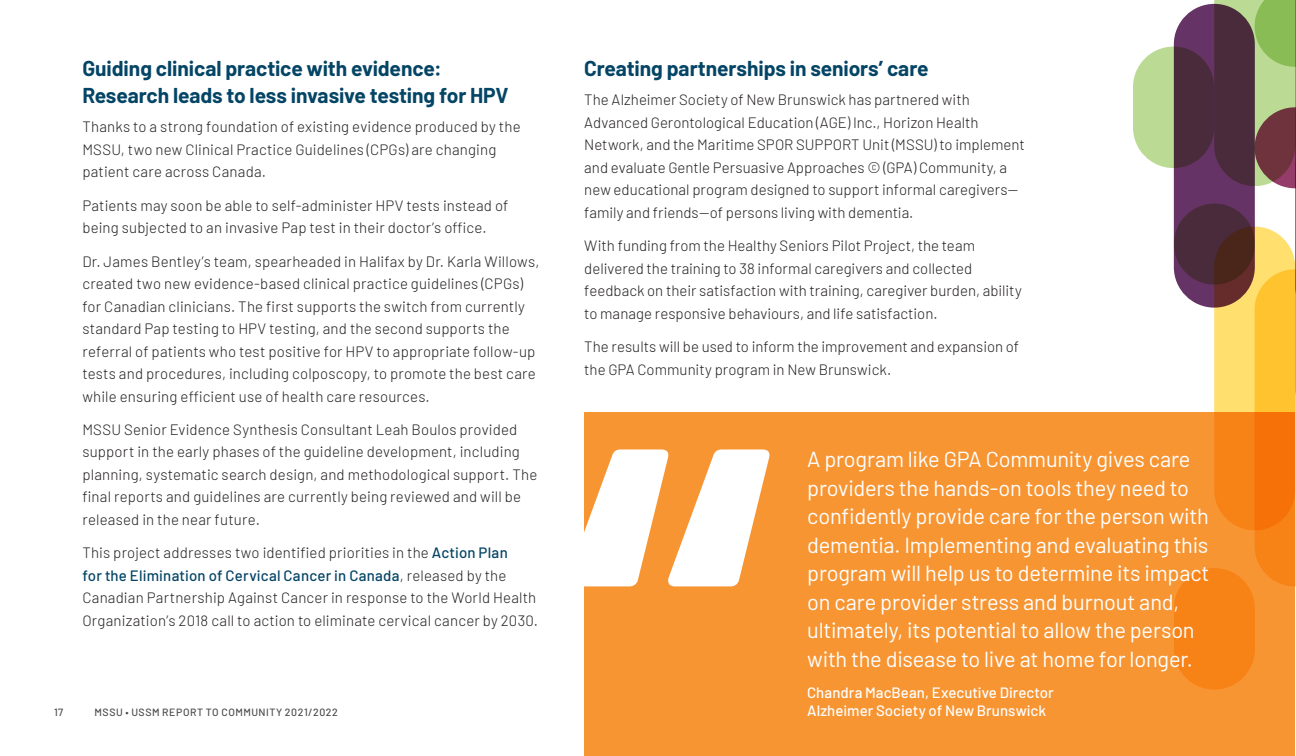
<style>
.page{position:relative;width:1296px;height:756px;background:#fff}
.page>*{position:absolute;margin:0;border:0;box-sizing:border-box;transform-origin:0 0}
.Pull_Quote{font:21.75px/28.5px "Barlow";letter-spacing:-.01em;color:#fff}
.Short_Story_Heading{font:700 21px/27px "Barlow";letter-spacing:-.005em;color:#044465}
.Copy{font:300 15px/22.5px "Barlow";letter-spacing:.005em;color:#231f20}
.Quote_Credit{font:500 15px/18px "Barlow";color:#fff}
.t1{font:500 10.5px "Barlow";letter-spacing:.05em;color:#4b4c4d}
.s1{font-weight:500;color:#044465}
</style>
<div class="page">
<div style="left:584px;top:413px;width:711px;height:343px;background:#f79533"></div>
<div style="left:1133px;top:47px;width:81px;height:121px;background:#bbdb94;border-radius:40px"></div>
<svg style="left:1174px;top:4px;width:81px;height:304px;background:#592f52"></svg>
<div style="left:1174px;top:204px;width:81px;height:81px;background:#4a2b3b;border-radius:50%"></div>
<div style="left:1174px;top:568px;width:81px;height:122px;background:#f78216;border-radius:40px"></div>
<svg style="left:1214px;top:0;width:82px;height:586px;background:#bf8945"></svg>
<svg style="left:584px;top:449px;width:186px;height:137px"></svg>
<p class="Short_Story_Heading" style="left:82px;top:53px;width:428px">Guiding clinical practice with evidence:<br>Research leads to less invasive testing for HPV</p>
<p class="Copy" style="left:82px;top:115px;width:440px">Thanks to a strong foundation of existing evidence produced by the<br>MSSU, two new Clinical Practice Guidelines (CPGs) are changing patient care across Canada.</p>
<p class="Copy" style="left:82px;top:193px;width:428px">Patients may soon be able to self-administer HPV tests instead of being subjected to an invasive Pap test in their doctor’s office.</p>
<p class="Copy" style="left:82px;top:249px;width:459px">Dr. James Bentley’s team, spearheaded in Halifax by Dr. Karla Willows, created two new evidence-based clinical practice guidelines (CPGs) for Canadian clinicians. The first supports the switch from currently standard Pap testing to HPV testing, and the second supports the referral of patients who test positive for HPV to appropriate follow-up tests and procedures, including colposcopy, to promote the best care while ensuring efficient use of health care resources.</p>
<p class="Copy" style="left:82px;top:417px;width:456px">MSSU Senior Evidence Synthesis Consultant Leah Boulos provided support in the early phases of the guideline development, including planning, systematic search design, and methodological support. The final reports and guidelines are currently being reviewed and will be released in the near future.</p>
<p class="Copy" style="left:82px;top:540px;width:457px">This project addresses two identified priorities in the <span class="s1">Action Plan<br>for the Elimination of Cervical Cancer in Canada</span>, released by the Canadian Partnership Against Cancer in response to the World Health Organization’s 2018 call to action to eliminate cervical cancer by 2030.</p>
<p class="t1" style="left:54px;top:704px;width:11px">17</p>
<p class="t1" style="left:94px;top:704px;width:245px">MSSU • USSM REPORT TO COMMUNITY 2021/2022</p>
<p class="Short_Story_Heading" style="left:584px;top:53px;width:346px">Creating partnerships in seniors’ care</p>
<p class="Copy" style="left:584px;top:88px;width:442px">The Alzheimer Society of New Brunswick has partnered with Advanced Gerontological Education (AGE) Inc., Horizon Health Network, and the Maritime SPOR SUPPORT Unit (MSSU) to implement and evaluate Gentle Persuasive Approaches © (GPA) Community, a new educational program designed to support informal caregivers— family and friends—of persons living with dementia.</p>
<p class="Copy" style="left:584px;top:233px;width:439px">With funding from the Healthy Seniors Pilot Project, the team delivered the training to 38 informal caregivers and collected feedback on their satisfaction with training, caregiver burden, ability to manage responsive behaviours, and life satisfaction.</p>
<p class="Copy" style="left:584px;top:334px;width:436px">The results will be used to inform the improvement and expansion of the GPA Community program in New Brunswick.</p>
<p class="Pull_Quote" style="left:807px;top:443px;width:404px">A program like GPA Community gives care providers the hands-on tools they need to confidently provide care for the person with dementia. Implementing and evaluating this program will help us to determine its impact on care provider stress and burnout and, ultimately, its potential to allow the person with the disease to live at home for longer.</p>
<p class="Quote_Credit" style="left:807px;top:683px;width:248px">Chandra MacBean, Executive Director<br>Alzheimer Society of New Brunswick</p>
</div>
